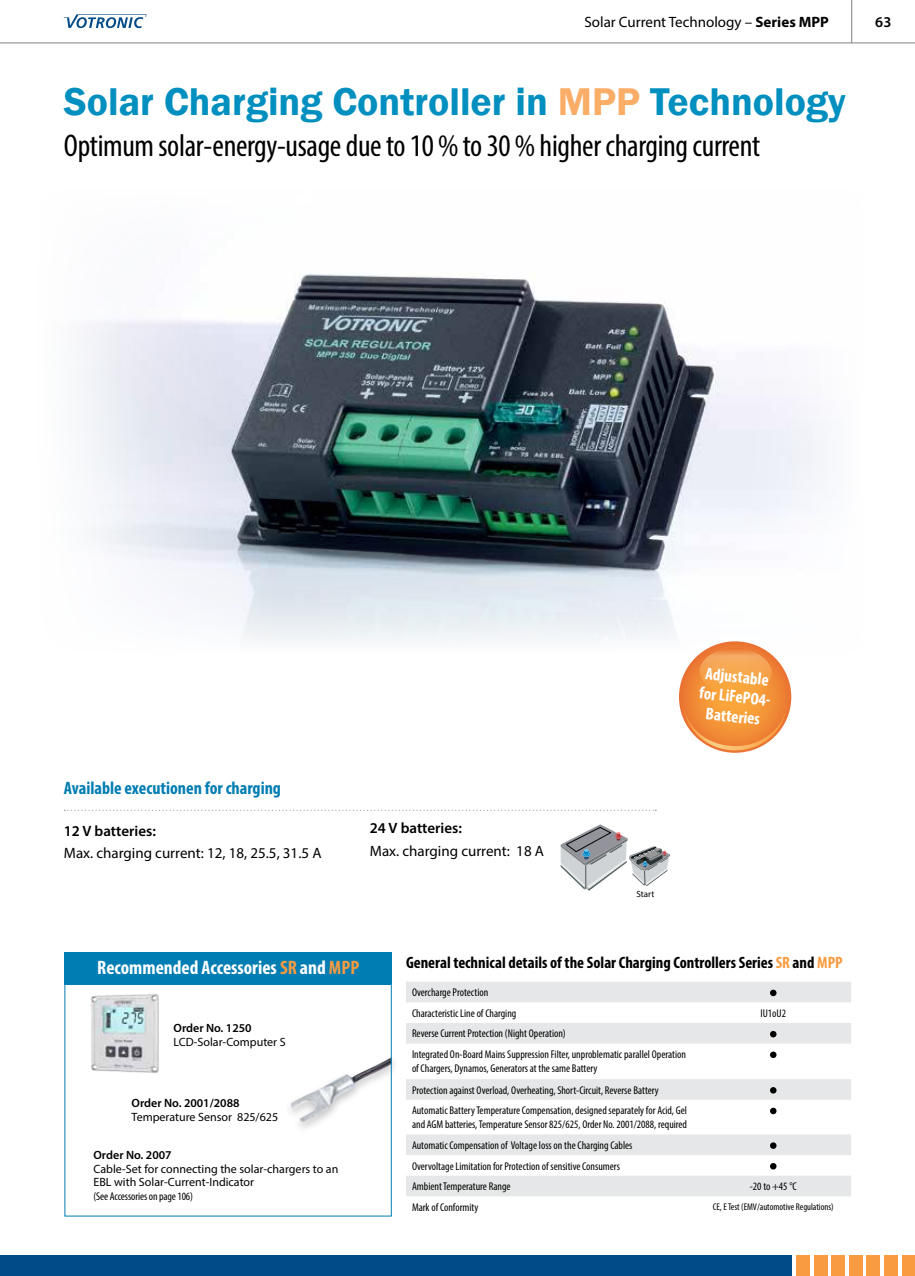
<style>
.page{position:relative;width:915px;height:1276px;background:#fff}
.page>*{position:absolute;margin:0;border:0;box-sizing:border-box;transform-origin:0 0}
.t1{font:600 39.75px "Franklin Gothic";color:#008fbf}
.t2{font:condensed 31.5px "Myriad Pro";letter-spacing:-.01em;color:#000}
.t3{font:700 condensed 19.5px "Myriad Pro";color:#fff}
.t4{font:700 condensed 18px "Myriad Pro";color:#007db3}
.t5{font:700 condensed 17.1px/20px "Myriad Pro";color:#fff;text-align:center}
.t6{font:700 condensed 16.5px "Myriad Pro";color:#000}
.t7{font:15px "Myriad Pro";color:#000}
.t8{font:600 15px "Myriad Pro";color:#000}
.t9{font:12px/13.5px "Myriad Pro";color:#000}
.t10{font:600 12px "Myriad Pro";color:#000}
.t11{font:condensed 11.25px/20.5px "Myriad Pro";color:#000}
.t12{font:condensed 9.75px "Myriad Pro";color:#000}
.t13{font:9px "Myriad Pro";color:#000}
.s1{font-weight:700}
.s2{color:#faad66}
.s3{color:#f89b41}
</style>
<div class="page">
<div style="left:796px;top:1254px;width:13px;height:22px;background:#f89b41"></div>
<div style="left:813px;top:1254px;width:13px;height:22px;background:#f89b41"></div>
<div style="left:831px;top:1254px;width:13px;height:22px;background:#f89b41"></div>
<div style="left:848px;top:1254px;width:13px;height:22px;background:#f89b41"></div>
<div style="left:866px;top:1254px;width:13px;height:22px;background:#f89b41"></div>
<div style="left:883px;top:1254px;width:14px;height:22px;background:#f89b41"></div>
<div style="left:901px;top:1254px;width:13px;height:22px;background:#f89b41"></div>
<div style="left:0;top:1254px;width:791px;height:22px;background:#004b88"></div>
<hr style="left:0;top:43px;width:914px;height:1px;background:#808285">
<hr style="left:851px;top:0;width:1px;height:43px;background:#808285">
<svg style="left:64px;top:14px;width:82px;height:14px"></svg>
<img style="left:80px;top:274px;width:746px;height:374px">
<svg style="left:64px;top:809px;width:592px;height:2px"></svg>
<svg style="left:560px;top:824px;width:110px;height:67px"></svg>
<svg style="left:678px;top:641px;width:113px;height:112px;background:#ef8a3f"></svg>
<svg style="left:683px;top:701px;width:103px;height:49px;background:#f4a156"></svg>
<svg style="left:699px;top:648px;width:72px;height:47px;background:#f59f4a"></svg>
<div style="left:283px;top:1054px;width:116px;height:80px;background:#000;opacity:.24"></div>
<img style="left:291px;top:1057px;width:98px;height:65px">
<div style="left:64px;top:952px;width:327px;height:33px;background:#007db3"></div>
<img style="left:91px;top:994px;width:68px;height:79px">
<svg style="left:406px;top:982px;width:444px;height:214px"></svg>
<svg style="left:769px;top:989px;width:7px;height:7px"></svg>
<svg style="left:769px;top:1031px;width:7px;height:6px"></svg>
<svg style="left:769px;top:1051px;width:7px;height:7px"></svg>
<svg style="left:769px;top:1087px;width:7px;height:6px"></svg>
<svg style="left:769px;top:1107px;width:7px;height:7px"></svg>
<svg style="left:769px;top:1142px;width:7px;height:7px"></svg>
<svg style="left:769px;top:1163px;width:7px;height:6px"></svg>
<h3 class="t7" style="left:584px;top:13px;width:246px">Solar Current Technology – <span class="s1">Series MPP</span></h3>
<h1 class="t1" style="left:64px;top:77px;width:783px">Solar Charging Controller in <span class="s2">MPP</span> Technology</h1>
<h2 class="t2" style="left:64px;top:126px;width:697px">Optimum solar-energy-usage due to 10 % to 30 % higher charging current</h2>
<h3 class="t8" style="left:875px;top:12px;width:18px">63</h3>
<h3 class="t4" style="left:64px;top:776px;width:218px">Available executionen for charging</h3>
<h3 class="t8" style="left:64px;top:821px;width:93px">12 V batteries:</h3>
<h3 class="t7" style="left:64px;top:844px;width:259px">Max. charging current: 12, 18, 25.5, 31.5 A</h3>
<h3 class="t8" style="left:370px;top:818px;width:93px">24 V batteries:</h3>
<h3 class="t7" style="left:370px;top:841px;width:176px">Max. charging current: 18 A</h3>
<h3 class="t5" style="left:702px;top:662px;width:73px;rotate:6deg">Adjustable for LiFePO4-<br>Batteries</h3>
<p class="t13" style="left:636px;top:888px;width:19px">Start</p>
<h3 class="t3" style="left:97px;top:955px;width:263px">Recommended Accessories <span class="s3">SR</span> and <span class="s3">MPP</span></h3>
<p class="t10" style="left:173px;top:1020px;width:80px">Order No. 1250</p>
<p class="t9" style="left:173px;top:1034px;width:114px">LCD-Solar-Computer S</p>
<p class="t10" style="left:131px;top:1095px;width:109px">Order No. 2001/2088</p>
<p class="t9" style="left:131px;top:1110px;width:148px">Temperature Sensor 825/625</p>
<p class="t10" style="left:93px;top:1147px;width:80px">Order No. 2007</p>
<p class="t9" style="left:93px;top:1162px;width:246px">Cable-Set for connecting the solar-chargers to an<br>EBL with Solar-Current-Indicator</p>
<p class="t11" style="left:93px;top:1185px;width:101px">(See Accessories on page 106)</p>
<h3 class="t6" style="left:406px;top:952px;width:438px">General technical details of the Solar Charging Controllers Series <span class="s3">SR</span> and <span class="s3">MPP</span></h3>
<p class="t11" style="left:412px;top:982px;width:106px">Overcharge Protection<br>Characteristic Line of Charging</p>
<p class="t11" style="left:412px;top:1023px;width:275px">Reverse Current Protection (Night Operation)<br>Integrated On-Board Mains Suppression Filter, unproblematic parallel Operation</p>
<p class="t11" style="left:412px;top:1056px;width:248px;line-height:22px">of Chargers, Dynamos, Generators at the same Battery<br>Protection against Overload, Overheating, Short-Circuit, Reverse Battery</p>
<p class="t11" style="left:412px;top:1103px;width:276px;line-height:13.5px">Automatic Battery Temperature Compensation, designed separately for Acid, Gel and AGM batteries, Temperature Sensor 825/625, Order No. 2001/2088, required</p>
<p class="t11" style="left:412px;top:1134px;width:222px">Automatic Compensation of Voltage loss on the Charging Cables<br>Overvoltage Limitation for Protection of sensitive Consumers<br>Ambient Temperature Range</p>
<p class="t11" style="left:760px;top:1002px;width:27px">IU1oU2</p>
<p class="t11" style="left:749px;top:1176px;width:48px">-20 to +45 °C</p>
<p class="t11" style="left:412px;top:1196px;width:68px">Mark of Conformity</p>
<p class="t12" style="left:712px;top:1200px;width:122px">CE, E Test (EMV/automotive Regulations)</p>
</div>
